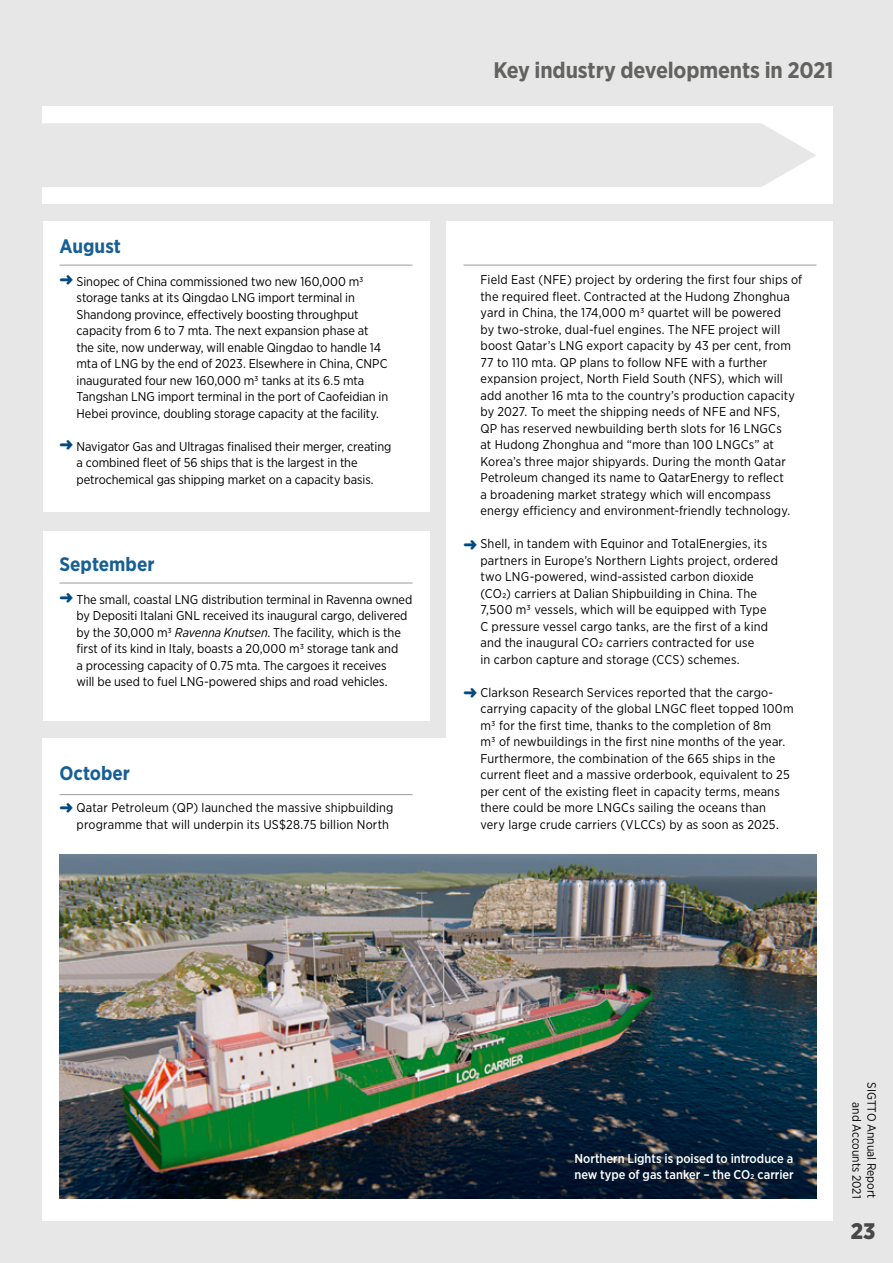
<style>
.page{position:relative;width:893px;height:1263px;background:#fff}
.page>*{position:absolute;margin:0;border:0;box-sizing:border-box;transform-origin:0 0}
.t1{font:700 22.5px "Gotham Narrow";letter-spacing:-.01em;color:#626261}
.t2{font:900 22.5px "Gotham Narrow";color:#484847}
.t3{font:700 19.5px "Gotham Narrow";color:#165f94}
.t4{font:12.75px/16.5px "Gotham Narrow";letter-spacing:.005em;color:#000}
.t5{font:500 12.75px/16.5px "Gotham Narrow";color:#fff}
.t6{font:12px/15px "Gotham Narrow";color:#000;text-align:right}
.s1{font-style:italic}
</style>
<div class="page">
<div style="left:833px;top:106px;width:60px;height:1157px;background:#e8e7e7"></div>
<div style="left:0;top:0;width:893px;height:106px;background:#e8e7e7"></div>
<div style="left:0;top:106px;width:838px;height:1157px;background:#e8e7e7"></div>
<div style="left:43px;top:106px;width:790px;height:98px;background:#fff"></div>
<div style="left:43px;top:221px;width:386px;height:290px;background:#fff"></div>
<div style="left:446px;top:221px;width:387px;height:999px;background:#fff"></div>
<div style="left:43px;top:531px;width:386px;height:190px;background:#fff"></div>
<div style="left:43px;top:739px;width:410px;height:482px;background:#fff"></div>
<div style="left:43px;top:123px;width:773px;height:64px;background:#e8e7e7"></div>
<hr style="left:60px;top:265px;width:352px;height:1px;background:#9c9c9d">
<hr style="left:463px;top:265px;width:353px;height:1px;background:#9c9c9d">
<hr style="left:60px;top:794px;width:352px;height:1px;background:#9c9c9d">
<hr style="left:60px;top:583px;width:352px;height:1px;background:#9c9c9d">
<img style="left:60px;top:855px;width:756px;height:343px">
<h2 class="t3" style="left:60px;top:234px;width:63px">August</h2>
<p class="t4" style="left:77px;top:273px;width:313px">Sinopec of China commissioned two new 160,000 m3 storage tanks at its Qingdao LNG import terminal in Shandong province, effectively boosting throughput capacity from 6 to 7 mta. The next expansion phase at the site, now underway, will enable Qingdao to handle 14 mta of LNG by the end of 2023. Elsewhere in China, CNPC inaugurated four new 160,000 m3 tanks at its 6.5 mta Tangshan LNG import terminal in the port of Caofeidian in Hebei province, doubling storage capacity at the facility.</p>
<p class="t4" style="left:77px;top:438px;width:316px">Navigator Gas and Ultragas finalised their merger, creating a combined fleet of 56 ships that is the largest in the petrochemical gas shipping market on a capacity basis.</p>
<h2 class="t3" style="left:60px;top:552px;width:97px">September</h2>
<p class="t4" style="left:77px;top:590px;width:337px">The small, coastal LNG distribution terminal in Ravenna owned by Depositi Italani GNL received its inaugural cargo, delivered by the 30,000 m3 <span class="s1">Ravenna Knutsen</span>. The facility, which is the first of its kind in Italy, boasts a 20,000 m3 storage tank and<br>a processing capacity of 0.75 mta. The cargoes it receives<br>will be used to fuel LNG-powered ships and road vehicles.</p>
<h2 class="t3" style="left:60px;top:761px;width:72px">October</h2>
<p class="t4" style="left:77px;top:799px;width:318px">Qatar Petroleum (QP) launched the massive shipbuilding programme that will underpin its US$28.75 billion North</p>
<h1 class="t1" style="left:493px;top:55px;width:341px">Key industry developments in 2021</h1>
<p class="t4" style="left:480px;top:271px;width:323px">Field East (NFE) project by ordering the first four ships of the required fleet. Contracted at the Hudong Zhonghua yard in China, the 174,000 m3 quartet will be powered<br>by two-stroke, dual-fuel engines. The NFE project will boost Qatar’s LNG export capacity by 43 per cent, from 77 to 110 mta. QP plans to follow NFE with a further expansion project, North Field South (NFS), which will add another 16 mta to the country’s production capacity by 2027. To meet the shipping needs of NFE and NFS,<br>QP has reserved newbuilding berth slots for 16 LNGCs<br>at Hudong Zhonghua and “more than 100 LNGCs” at Korea’s three major shipyards. During the month Qatar Petroleum changed its name to QatarEnergy to reflect<br>a broadening market strategy which will encompass energy efficiency and environment-friendly technology.</p>
<p class="t4" style="left:480px;top:535px;width:299px">Shell, in tandem with Equinor and TotalEnergies, its partners in Europe’s Northern Lights project, ordered two LNG-powered, wind-assisted carbon dioxide (CO2) carriers at Dalian Shipbuilding in China. The 7,500 m3 vessels, which will be equipped with Type<br>C pressure vessel cargo tanks, are the first of a kind and the inaugural CO2 carriers contracted for use<br>in carbon capture and storage (CCS) schemes.</p>
<p class="t4" style="left:480px;top:684px;width:315px">Clarkson Research Services reported that the cargo&shy;carrying capacity of the global LNGC fleet topped 100m m3 for the first time, thanks to the completion of 8m<br>m3 of newbuildings in the first nine months of the year.<br>Furthermore, the combination of the 665 ships in the current fleet and a massive orderbook, equivalent to 25 per cent of the existing fleet in capacity terms, means there could be more LNGCs sailing the oceans than<br>very large crude carriers (VLCCs) by as soon as 2025.</p>
<p class="t5" style="left:574px;top:1150px;width:221px">Northern Lights is poised to introduce a new type of gas tanker – the CO2 carrier</p>
<p class="t6" style="left:879px;top:1082px;width:118px;rotate:90deg">SIGTTO Annual Report and Accounts 2021</p>
<h1 class="t2" style="left:851px;top:1216px;width:26px">23</h1>
</div>
